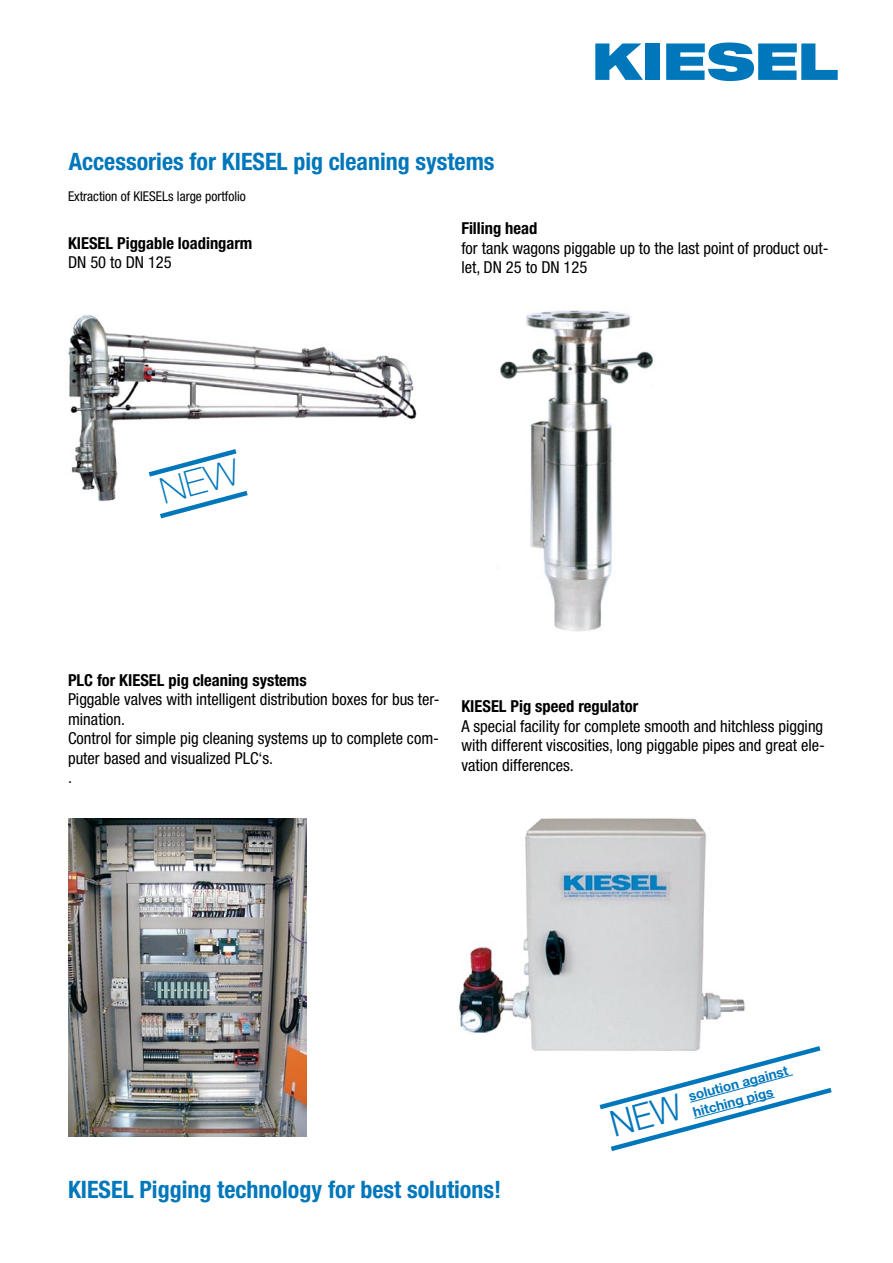
<style>
.page{position:relative;width:893px;height:1263px;background:#fff}
.page>*{position:absolute;margin:0;border:0;box-sizing:border-box;transform-origin:0 0}
.t1{font:700 condensed 24px "Helvetica Neue LT Pro";color:#07b}
.t2{font:condensed 16.5px/19.5px "Helvetica Neue LT Pro";color:#000}
.t3{font:700 condensed 16.5px "Helvetica Neue LT Pro";color:#000}
.t4{font:condensed 13.5px "Helvetica Neue LT Pro";color:#000}
.t5{font:700 13.5px/16.8px "Helvetica Neue LT Pro";color:#07b}
</style>
<div class="page">
<svg style="left:595px;top:43px;width:48px;height:37px"></svg>
<div style="left:645px;top:43px;width:14px;height:37px;background:#07b"></div>
<svg style="left:666px;top:42px;width:172px;height:39px"></svg>
<img style="left:68px;top:315px;width:349px;height:186px">
<img style="left:458px;top:818px;width:287px;height:233px">
<img style="left:68px;top:819px;width:238px;height:317px">
<img style="left:500px;top:310px;width:153px;height:322px">
<svg style="left:595px;top:1043px;width:237px;height:108px"></svg>
<svg style="left:144px;top:446px;width:109px;height:73px"></svg>
<h1 class="t1" style="left:69px;top:148px;width:427px">Accessories for KIESEL pig cleaning systems</h1>
<p class="t4" style="left:68px;top:188px;width:179px">Extraction of KIESELs large portfolio</p>
<p class="t3" style="left:68px;top:233px;width:186px">KIESEL Piggable loadingarm</p>
<p class="t2" style="left:68px;top:252px;width:105px">DN 50 to DN 125</p>
<p class="t3" style="left:461px;top:219px;width:78px">Filling head</p>
<p class="t2" style="left:461px;top:238px;width:369px">for tank wagons piggable up to the last point of product out&shy;let, DN 25 to DN 125</p>
<p class="t3" style="left:68px;top:670px;width:240px">PLC for KIESEL pig cleaning systems</p>
<p class="t2" style="left:68px;top:689px;width:373px">Piggable valves with intelligent distribution boxes for bus ter&shy;mination.<br>Control for simple pig cleaning systems up to complete com&shy;puter based and visualized PLC‘s.<br>.</p>
<p class="t3" style="left:461px;top:697px;width:178px">KIESEL Pig speed regulator</p>
<p class="t2" style="left:461px;top:716px;width:365px;text-align:justify">A special facility for complete smooth and hitchless pigging with different viscosities, long piggable pipes and great ele&shy;vation differences.</p>
<p class="t5" style="left:686px;top:1088px;width:104px;rotate:-15deg">solution against hitching pigs</p>
<h1 class="t1" style="left:68px;top:1175px;width:435px">KIESEL Pigging technology for best solutions!</h1>
</div>
